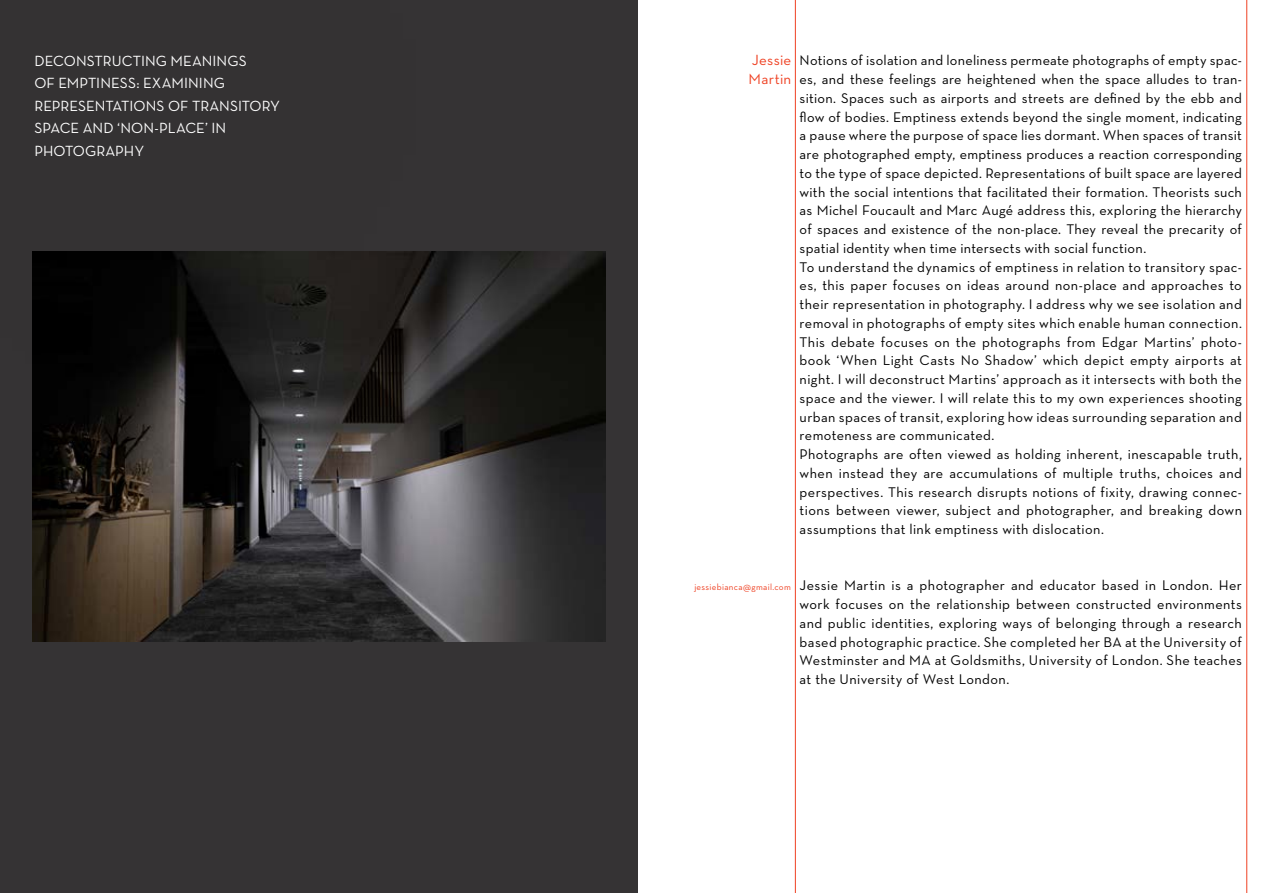
<style>
.page{position:relative;width:1276px;height:893px;background:#fff}
.page>*{position:absolute;margin:0;border:0;box-sizing:border-box;transform-origin:0 0}
.t1{font:500 15px/22.5px "Neutra Text CE";letter-spacing:.005em;color:#fff}
.t2{font:500 15px/18.8px "Neutra Text CE";letter-spacing:.015em;color:#ef4123}
.t3{font:500 14.25px/18.8px "Neutra Text CE";letter-spacing:.02em;color:#000}
.t4{font:500 9px "Neutra Text CE";letter-spacing:.035em;color:#ef4123}
</style>
<div class="page">
<div style="left:0;top:0;width:638px;height:893px;background:#353334"></div>
<hr style="left:795px;top:0;width:1px;height:893px;background:#ef4123">
<hr style="left:1246px;top:0;width:1px;height:893px;background:#ef4123">
<img style="left:33px;top:251px;width:572px;height:391px">
<div style="left:0;top:0;width:516px;height:464px;background:#000;opacity:.75"></div>
<p class="t1" style="left:34px;top:49px;width:247px">DECONSTRUCTING MEANINGS<br>OF EMPTINESS: EXAMINING<br>REPRESENTATIONS OF TRANSITORY<br>SPACE AND ‘NON-PLACE’ IN<br>PHOTOGRAPHY</p>
<p class="t2" style="left:748px;top:50px;width:44px">Jessie<br>Martin</p>
<p class="t3" style="left:799px;top:51px;width:444px">Notions of isolation and loneliness permeate photographs of empty spac&shy;es, and these feelings are heightened when the space alludes to tran&shy;sition. Spaces such as airports and streets are defined by the ebb and flow of bodies. Emptiness extends beyond the single moment, indicating a pause where the purpose of space lies dormant. When spaces of transit are photographed empty, emptiness produces a reaction corresponding to the type of space depicted. Representations of built space are layered with the social intentions that facilitated their formation. Theorists such as Michel Foucault and Marc Augé address this, exploring the hierarchy of spaces and existence of the non-place. They reveal the precarity of spatial identity when time intersects with social function.<br>To understand the dynamics of emptiness in relation to transitory spac&shy;es, this paper focuses on ideas around non-place and approaches to their representation in photography. I address why we see isolation and removal in photographs of empty sites which enable human connection.<br>This debate focuses on the photographs from Edgar Martins’ photo&shy;book ‘When Light Casts No Shadow’ which depict empty airports at night. I will deconstruct Martins’ approach as it intersects with both the space and the viewer. I will relate this to my own experiences shooting urban spaces of transit, exploring how ideas surrounding separation and remoteness are communicated.<br>Photographs are often viewed as holding inherent, inescapable truth, when instead they are accumulations of multiple truths, choices and perspectives. This research disrupts notions of fixity, drawing connec&shy;tions between viewer, subject and photographer, and breaking down assumptions that link emptiness with dislocation.</p>
<p class="t4" style="left:694px;top:582px;width:98px">jessiebianca@gmail.com</p>
<p class="t3" style="left:799px;top:576px;width:444px;text-align:justify">Jessie Martin is a photographer and educator based in London. Her work focuses on the relationship between constructed environments and public identities, exploring ways of belonging through a research based photographic practice. She completed her BA at the University of Westminster and MA at Goldsmiths, University of London. She teaches at the University of West London.</p>
</div>
